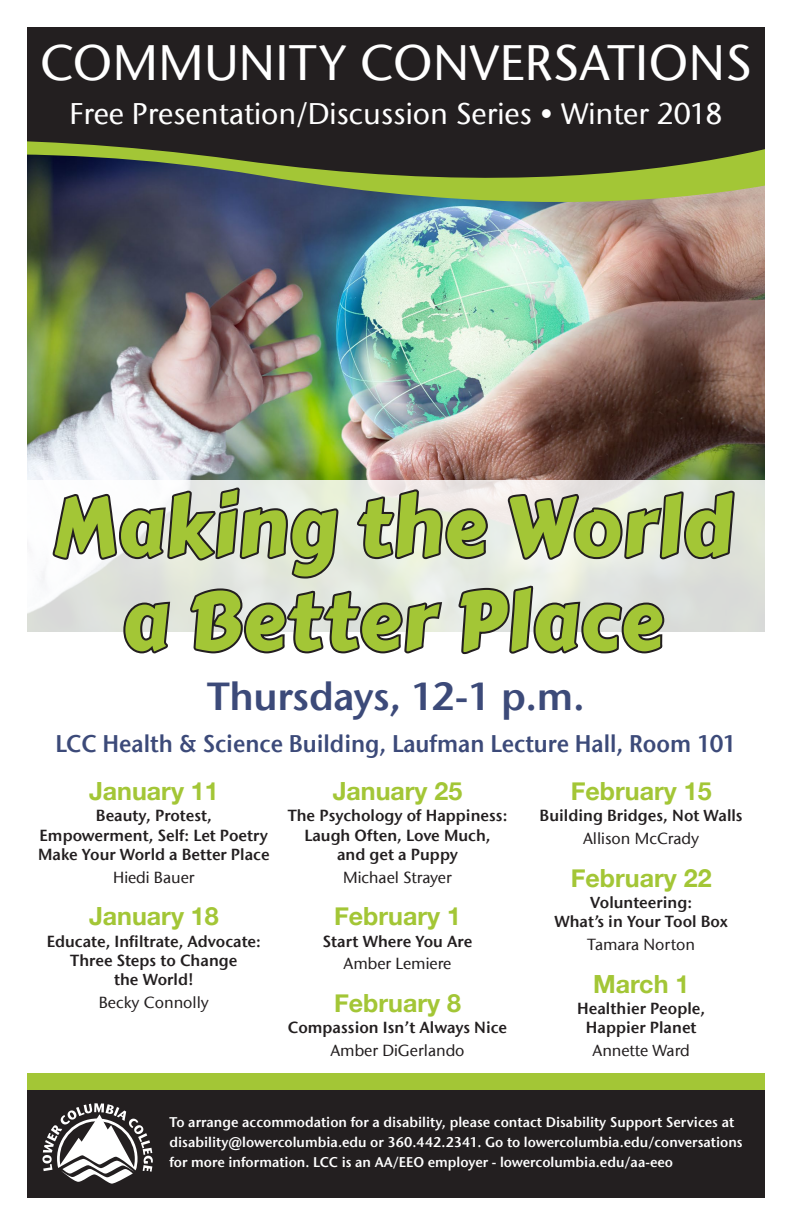
<style>
.page{position:relative;width:792px;height:1224px;background:#fff}
.page>*{position:absolute;margin:0;border:0;box-sizing:border-box;transform-origin:0 0}
.t1{font:82px/94.3px "Carter One";letter-spacing:.02em;color:#a3c636;text-align:center;scale:.93 1}
.t2{font:500 49.6px "ITC Stone Sans Com";letter-spacing:.01em;color:#fff}
.t3{font:39px "ITC Stone Sans Com Semi";letter-spacing:-.01em;color:#3c4a79}
.t4{font:500 29.7px "ITC Stone Sans Com";color:#fff}
.date{font:700 25px "Helvetica Neue";color:#a3c636}
.t5{font:24px "ITC Stone Sans Com Semi";letter-spacing:-.005em;color:#3c4a79;scale:.94 1}
.t6{font:16px/19.2px "ITC Stone Sans Com Semi";color:#231f20;text-align:center}
.speaker{font:500 16px "ITC Stone Sans Com";color:#231f20}
.t7{font:14px/20px "ITC Stone Sans Com Semi";color:#fff}
</style>
<div class="page">
<img style="left:27px;top:239px;width:738px;height:241px">
<svg style="left:27px;top:480px;width:738px;height:152px"></svg>
<img style="left:27px;top:222px;width:738px;height:17px">
<svg style="left:27px;top:27px;width:738px;height:195px;background:#393b31"></svg>
<svg style="left:50px;top:442px;width:687px;height:213px"></svg>
<div style="left:27px;top:1089px;width:738px;height:109px;background:#231f20"></div>
<div style="left:27px;top:1073px;width:738px;height:17px;background:#a3c636"></div>
<svg style="left:42px;top:1103px;width:111px;height:81px"></svg>
<p class="t2" style="left:40px;top:32px;width:713px">COMMUNITY CONVERSATIONS</p>
<p class="t4" style="left:70px;top:96px;width:654px">Free Presentation/Discussion Series • Winter 2018</p>
<p class="t1" style="left:52px;top:480px;width:732px">Making the World a Better Place</p>
<p class="t3" style="left:207px;top:672px;width:379px">Thursdays, 12-1 p.m.</p>
<p class="t5" style="left:56px;top:729px;width:726px">LCC Health &amp; Science Building, Laufman Lecture Hall, Room 101</p>
<p class="date" style="left:89px;top:772px;width:131px">January 11</p>
<p class="t6" style="left:38px;top:806px;width:233px">Beauty, Protest,<br>Empowerment, Self: Let Poetry<br>Make Your World a Better Place</p>
<p class="speaker" style="left:113px;top:867px;width:83px">Hiedi Bauer</p>
<p class="date" style="left:89px;top:897px;width:131px">January 18</p>
<p class="t6" style="left:47px;top:931px;width:216px">Educate, Infiltrate, Advocate:<br>Three Steps to Change<br>the World!</p>
<p class="speaker" style="left:99px;top:992px;width:112px">Becky Connolly</p>
<p class="date" style="left:333px;top:772px;width:131px">January 25</p>
<p class="t6" style="left:288px;top:806px;width:221px">The Psychology of Happiness:<br>Laugh Often, Love Much,<br>and get a Puppy</p>
<p class="speaker" style="left:343px;top:867px;width:110px">Michael Strayer</p>
<p class="date" style="left:334px;top:897px;width:128px">February 1</p>
<p class="t6" style="left:323px;top:931px;width:151px">Start Where You Are</p>
<p class="speaker" style="left:344px;top:954px;width:109px">Amber Lemiere</p>
<p class="date" style="left:334px;top:983px;width:128px">February 8</p>
<p class="t6" style="left:288px;top:1018px;width:221px">Compassion Isn’t Always Nice</p>
<p class="speaker" style="left:331px;top:1041px;width:136px">Amber DiGerlando</p>
<p class="date" style="left:571px;top:772px;width:142px">February 15</p>
<p class="t6" style="left:540px;top:806px;width:205px">Building Bridges, Not Walls</p>
<p class="speaker" style="left:583px;top:829px;width:118px">Allison McCrady</p>
<p class="date" style="left:571px;top:858px;width:142px">February 22</p>
<p class="t6" style="left:554px;top:893px;width:175px">Volunteering:<br>What’s in Your Tool Box</p>
<p class="speaker" style="left:587px;top:935px;width:109px">Tamara Norton</p>
<p class="date" style="left:593px;top:964px;width:98px">March 1</p>
<p class="t6" style="left:577px;top:999px;width:130px">Healthier People,<br>Happier Planet</p>
<p class="speaker" style="left:593px;top:1041px;width:99px">Annette Ward</p>
<p class="t7" style="left:169px;top:1112px;width:575px">To arrange accommodation for a disability, please contact Disability Support Services at disability@lowercolumbia.edu or 360.442.2341. Go to lowercolumbia.edu/conversations for more information. LCC is an AA/EEO employer - lowercolumbia.edu/aa-eeo</p>
</div>
